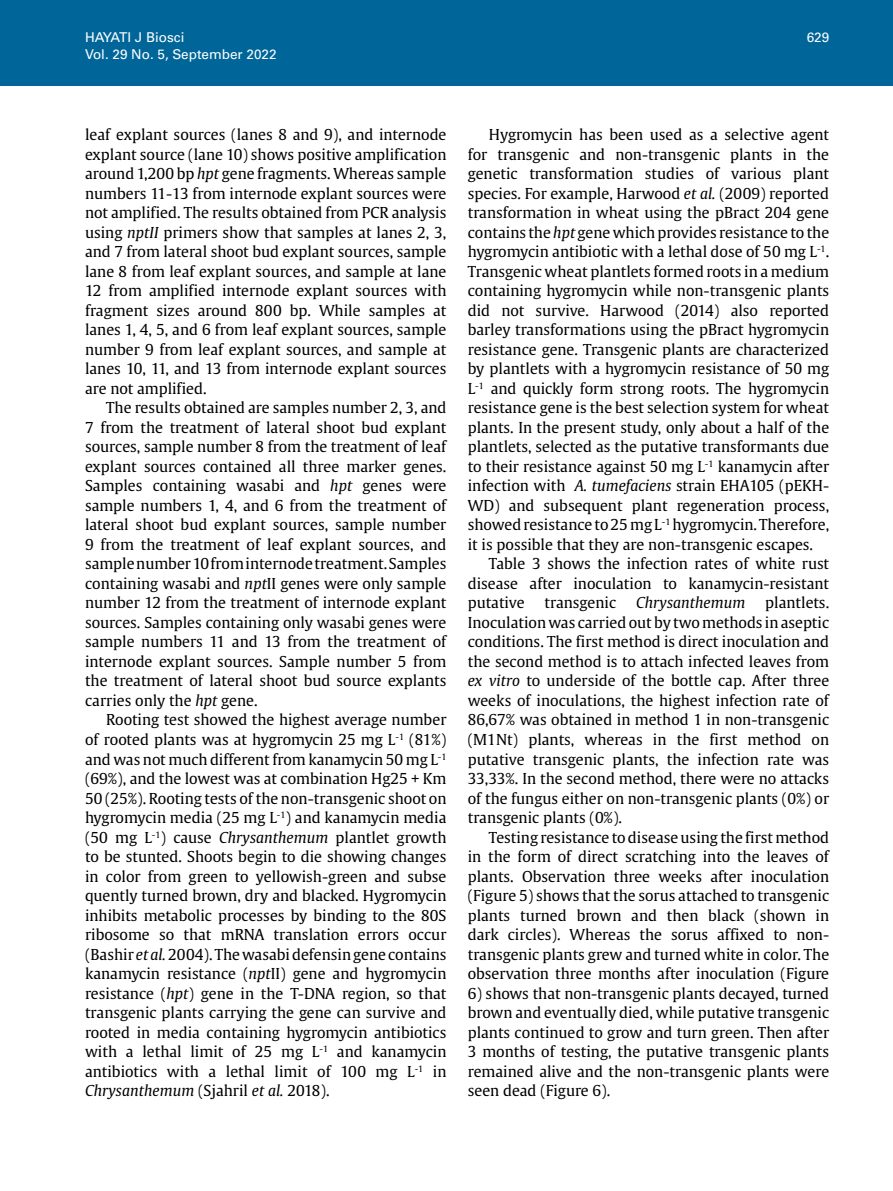
<style>
.page{position:relative;width:893px;height:1191px;background:#fff}
.page>*{position:absolute;margin:0;border:0;box-sizing:border-box;transform-origin:0 0}
.t1{font:15px/19.5px "Gulliver";color:#000;text-align:justify}
.t2{font:italic 15px "Gulliver";color:#000}
.t3{font:13.5px "Univers LT Std";color:#fff}
.s1{font-style:italic}
</style>
<div class="page">
<div style="left:0;top:0;width:893px;height:85px;background:#069"></div>
<p class="t3" style="left:85px;top:30px;width:101px">HAYATI J Biosci</p>
<p class="t3" style="left:807px;top:30px;width:24px">629</p>
<p class="t3" style="left:85px;top:46px;width:193px">Vol. 29 No. 5, September 2022</p>
<p class="t1" style="left:85px;top:125px;width:363px">leaf explant sources (lanes 8 and 9), and internode explant source (lane 10) shows positive amplification around 1,200 bp <span class="s1">hpt</span> gene fragments. Whereas sample numbers 11-13 from internode explant sources were not amplified. The results obtained from PCR analysis using <span class="s1">nptII</span> primers show that samples at lanes 2, 3, and 7 from lateral shoot bud explant sources, sample lane 8 from leaf explant sources, and sample at lane 12 from amplified internode explant sources with fragment sizes around 800 bp. While samples at lanes 1, 4, 5, and 6 from leaf explant sources, sample number 9 from leaf explant sources, and sample at lanes 10, 11, and 13 from internode explant sources are not amplified.</p>
<p class="t1" style="left:85px;top:398px;width:363px;text-indent:21px">The results obtained are samples number 2, 3, and 7 from the treatment of lateral shoot bud explant sources, sample number 8 from the treatment of leaf explant sources contained all three marker genes.<br>Samples containing wasabi and <span class="s1">hpt</span> genes were sample numbers 1, 4, and 6 from the treatment of lateral shoot bud explant sources, sample number 9 from the treatment of leaf explant sources, and sample number 10 from internode treatment. Samples containing wasabi and <span class="s1">npt</span>II genes were only sample number 12 from the treatment of internode explant sources. Samples containing only wasabi genes were sample numbers 11 and 13 from the treatment of internode explant sources. Sample number 5 from the treatment of lateral shoot bud source explants carries only the <span class="s1">hpt</span> gene.</p>
<p class="t1" style="left:85px;top:710px;width:363px;text-indent:21px">Rooting test showed the highest average number of rooted plants was at hygromycin 25 mg L<sup>-1</sup> (81%) and was not much different from kanamycin 50 mg L<sup>-1 </sup>(69%), and the lowest was at combination Hg25 + Km 50 (25%). Rooting tests of the non-transgenic shoot on hygromycin media (25 mg L<sup>-1</sup>) and kanamycin media (50 mg L<sup>-1</sup>) cause <span class="s1">Chrysanthemum</span> plantlet growth to be stunted. Shoots begin to die showing changes in color from green to yellowish-green and subse quently turned brown, dry and blacked. Hygromycin inhibits metabolic processes by binding to the 80S ribosome so that mRNA translation errors occur (Bashir <span class="s1">et al.</span> 2004). The wasabi defensin gene contains kanamycin resistance (<span class="s1">npt</span>II) gene and hygromycin resistance (<span class="s1">hpt</span>) gene in the T-DNA region, so that transgenic plants carrying the gene can survive and rooted in media containing hygromycin antibiotics with a lethal limit of 25 mg L<sup>-1</sup> and kanamycin antibiotics with a lethal limit of 100 mg L<sup>-1</sup> in <span class="s1">Chrysanthemum</span> (Sjahril <span class="s1">et al.</span> 2018).</p>
<p class="t1" style="left:468px;top:125px;width:363px;text-indent:21px">Hygromycin has been used as a selective agent for transgenic and non-transgenic plants in the genetic transformation studies of various plant species. For example, Harwood <span class="s1">et al.</span> (2009) reported transformation in wheat using the pBract 204 gene contains the <span class="s1">hpt</span> gene which provides resistance to the hygromycin antibiotic with a lethal dose of 50 mg L<sup>-1</sup>.<br>Transgenic wheat plantlets formed roots in a medium containing hygromycin while non-transgenic plants did not survive. Harwood (2014) also reported barley transformations using the pBract hygromycin resistance gene. Transgenic plants are characterized by plantlets with a hygromycin resistance of 50 mg L<sup>-1</sup> and quickly form strong roots. The hygromycin resistance gene is the best selection system for wheat plants. In the present study, only about a half of the plantlets, selected as the putative transformants due to their resistance against 50 mg L<sup>-1</sup> kanamycin after infection with <span class="s1">A. tumefaciens</span> strain EHA105 (pEKH-WD) and subsequent plant regeneration process, showed resistance to 25 mg L<sup>-1</sup> hygromycin. Therefore, it is possible that they are non-transgenic escapes.</p>
<p class="t1" style="left:468px;top:554px;width:363px;text-indent:21px">Table 3 shows the infection rates of white rust disease after inoculation to kanamycin-resistant putative</p>
<p class="t1" style="left:468px;top:593px;width:363px;text-indent:298px">plantlets.<br>Inoculation was carried out by two methods in aseptic conditions. The first method is direct inoculation and the second method is to attach infected leaves from <span class="s1">ex vitro</span> to underside of the bottle cap. After three weeks of inoculations, the highest infection rate of 86,67% was obtained in method 1 in non-transgenic (M1Nt) plants, whereas in the first method on putative transgenic plants, the infection rate was 33,33%. In the second method, there were no attacks of the fungus either on non-transgenic plants (0%) or transgenic plants (0%).</p>
<p class="t1" style="left:468px;top:827px;width:363px;text-indent:21px">Testing resistance to disease using the first method in the form of direct scratching into the leaves of plants. Observation three weeks after inoculation (Figure 5) shows that the sorus attached to transgenic plants turned brown and then black (shown in dark circles). Whereas the sorus affixed to non&shy;transgenic plants grew and turned white in color. The observation three months after inoculation (Figure</p>
<p class="t1" style="left:468px;top:983px;width:363px">6) shows that non-transgenic plants decayed, turned brown and eventually died, while putative transgenic plants continued to grow and turn green. Then after 3 months of testing, the putative transgenic plants remained alive and the non-transgenic plants were seen dead (Figure 6).</p>
<p class="t1" style="left:545px;top:593px;width:73px">transgenic</p>
<p class="t2" style="left:636px;top:594px;width:111px">Chrysanthemum</p>
</div>
